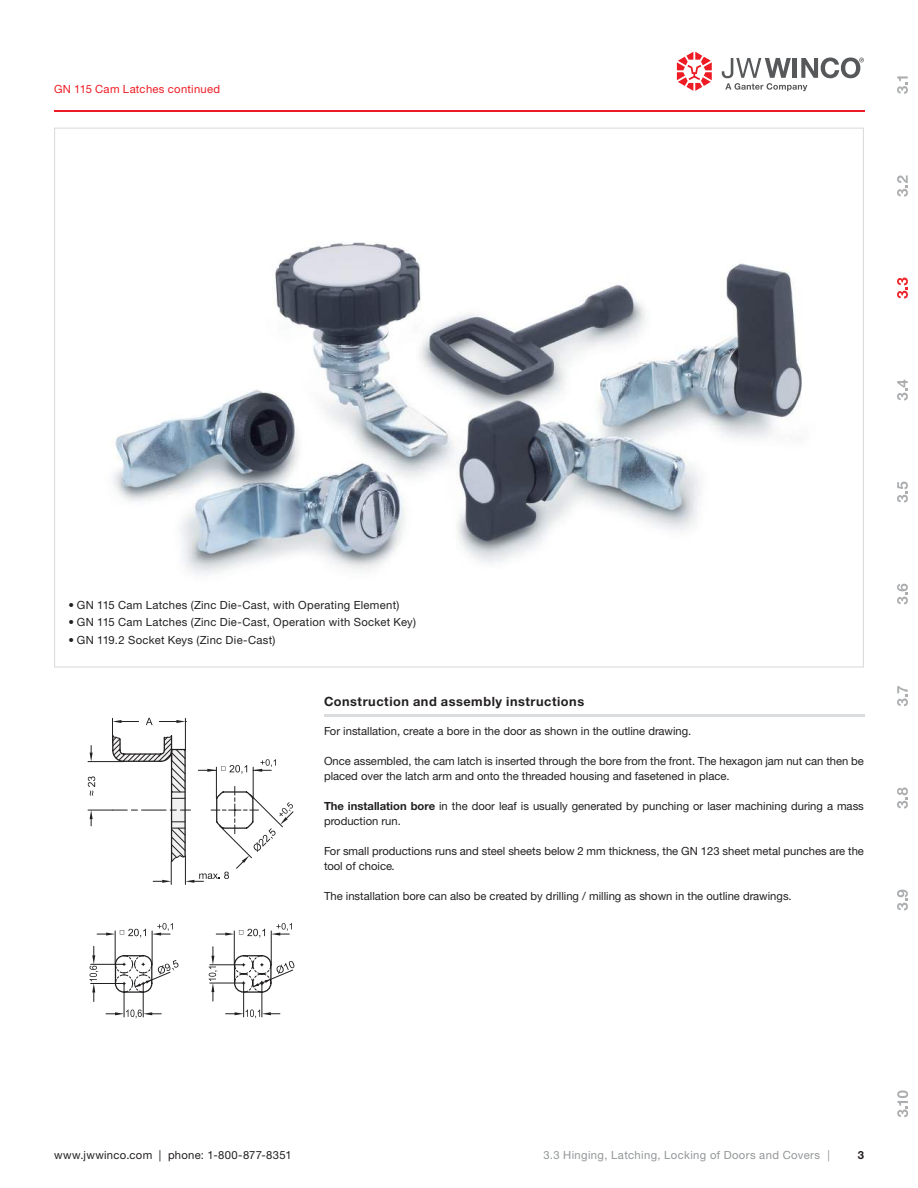
<style>
.page{position:relative;width:918px;height:1188px;background:#fff}
.page>*{position:absolute;margin:0;border:0;box-sizing:border-box;transform-origin:0 0}
.t1{font:700 12.75px "Helvetica Neue LT Pro";letter-spacing:.04em;color:#221f1f}
.t2{font:11.25px/15px "Helvetica Neue LTW1 G";color:#221f1f}
.t3{font:11.25px "Helvetica Neue LTW1 G";letter-spacing:.025em;color:#221f1f}
.t4{font:11.25px "Helvetica Neue LTW1 G";letter-spacing:.035em;color:#939597}
.t5{font:11.25px "Helvetica Neue LTW1 G";letter-spacing:.025em;color:#ed1c24}
.t6{font:700 11.25px "Helvetica Neue LTW1 G";color:#221f1f}
.s1{font-weight:700}
.s2{font-style:italic}
</style>
<div class="page">
<hr style="left:54px;top:111px;width:810px;height:1px;background:#ed1c24">
<svg style="left:677px;top:52px;width:35px;height:39px"></svg>
<svg style="left:722px;top:58px;width:142px;height:33px"></svg>
<svg style="left:897px;top:76px;width:11px;height:18px"></svg>
<svg style="left:897px;top:175px;width:11px;height:22px"></svg>
<svg style="left:897px;top:277px;width:11px;height:22px"></svg>
<svg style="left:897px;top:379px;width:11px;height:22px"></svg>
<svg style="left:897px;top:481px;width:11px;height:22px"></svg>
<svg style="left:897px;top:583px;width:11px;height:22px"></svg>
<svg style="left:897px;top:686px;width:11px;height:21px"></svg>
<svg style="left:897px;top:787px;width:11px;height:22px"></svg>
<svg style="left:897px;top:889px;width:11px;height:22px"></svg>
<svg style="left:897px;top:1090px;width:12px;height:28px"></svg>
<svg style="left:54px;top:128px;width:810px;height:540px"></svg>
<hr style="left:324px;top:714px;width:540px;height:2px;background:#dbdcde">
<svg style="left:88px;top:718px;width:206px;height:166px"></svg>
<hr style="left:115px;top:931px;width:1px;height:33px;background:#221f1f">
<hr style="left:234px;top:931px;width:1px;height:34px;background:#221f1f">
<hr style="left:152px;top:931px;width:1px;height:33px;background:#221f1f">
<hr style="left:271px;top:931px;width:1px;height:34px;background:#221f1f">
<svg style="left:271px;top:923px;width:21px;height:13px"></svg>
<hr style="left:91px;top:983px;width:33px;height:1px;background:#221f1f">
<hr style="left:91px;top:964px;width:33px;height:1px;background:#221f1f">
<svg style="left:90px;top:946px;width:8px;height:56px"></svg>
<hr style="left:124px;top:984px;width:1px;height:33px;background:#221f1f">
<hr style="left:143px;top:984px;width:1px;height:33px;background:#221f1f">
<svg style="left:106px;top:1010px;width:55px;height:8px"></svg>
<hr style="left:243px;top:983px;width:1px;height:34px;background:#221f1f">
<hr style="left:262px;top:983px;width:1px;height:34px;background:#221f1f">
<svg style="left:226px;top:1009px;width:54px;height:9px"></svg>
<svg style="left:114px;top:947px;width:181px;height:54px"></svg>
<svg style="left:216px;top:929px;width:49px;height:9px"></svg>
<svg style="left:152px;top:923px;width:21px;height:13px"></svg>
<svg style="left:97px;top:929px;width:49px;height:9px"></svg>
<p class="t5" style="left:54px;top:85px;width:168px">GN 115 Cam Latches continued</p>
<p class="t3" style="left:68px;top:600px;width:332px">• GN 115 Cam Latches (Zinc Die-Cast, with Operating Element)</p>
<p class="t3" style="left:68px;top:618px;width:349px">• GN 115 Cam Latches (Zinc Die-Cast, Operation with Socket Key)</p>
<p class="t3" style="left:68px;top:635px;width:208px">• GN 119.2 Socket Keys (Zinc Die-Cast)</p>
<p class="t1" style="left:324px;top:697px;width:262px">Construction and assembly instructions</p>
<p class="t2" style="left:324px;top:724px;width:369px">For installation, create a bore in the door as shown in the outline drawing.</p>
<p class="t2" style="left:324px;top:754px;width:541px">Once assembled, the cam latch is inserted through the bore from the front. The hexagon jam nut can then be placed over the latch arm and onto the threaded housing and fasetened in place.</p>
<p class="t2" style="left:324px;top:799px;width:541px"><span class="s1">The installation bore</span> in the door leaf is usually generated by punching or laser machining during a mass production run.</p>
<p class="t2" style="left:324px;top:844px;width:542px">For small productions runs and steel sheets below 2 mm thickness, the GN 123 sheet metal punches are the tool of choice<span class="s2">.</span></p>
<p class="t2" style="left:324px;top:889px;width:469px">The installation bore can also be created by drilling / milling as shown in the outline drawings.</p>
<p class="t3" style="left:54px;top:1150px;width:239px">www.jwwinco.com | phone: 1-800-877-8351</p>
<p class="t4" style="left:827px;top:1150px;width:4px">|</p>
<p class="t4" style="left:543px;top:1150px;width:278px">3.3 Hinging, Latching, Locking of Doors and Covers</p>
<p class="t6" style="left:858px;top:1151px;width:8px">3</p>
</div>
